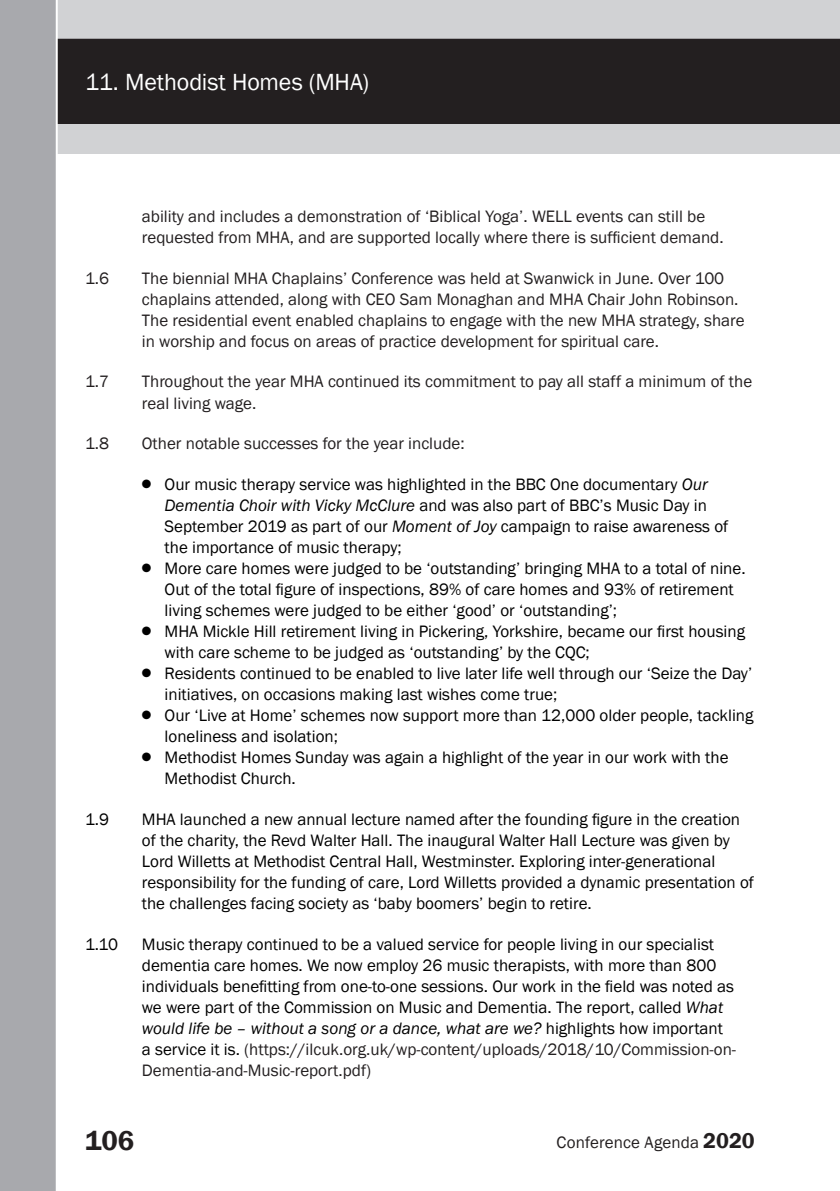
<style>
.page{position:relative;width:840px;height:1191px;background:#fff}
.page>*{position:absolute;margin:0;border:0;box-sizing:border-box;transform-origin:0 0}
.t1{font:600 28px "Franklin Gothic";color:#231f20}
.t2{font:24px "Franklin Gothic";letter-spacing:-.005em;color:#fff}
.Default{font:17px/21px "Franklin Gothic";color:#000}
.t3{font:17px/21px "Franklin Gothic";color:#231f20}
.s1{font-style:italic}
.s2{color:#231f20}
.s3{font-weight:600;font-size:22px}
</style>
<div class="page">
<div style="left:0;top:0;width:839px;height:154px;background:#d1d2d4"></div>
<div style="left:58px;top:39px;width:781px;height:85px;background:#231f20"></div>
<div style="left:0;top:0;width:58px;height:1191px;background:#a8a9ad"></div>
<h2 class="t2" style="left:85px;top:67px;width:285px">11. Methodist Homes (MHA)</h2>
<p class="t3" style="left:142px;top:206px;width:583px">ability and includes a demonstration of ‘Biblical Yoga’. WELL events can still be requested from MHA, and are supported locally where there is sufficient demand.</p>
<p class="t3" style="left:85px;top:268px;width:26px">1.6</p>
<p class="t3" style="left:142px;top:268px;width:604px">The biennial MHA Chaplains’ Conference was held at Swanwick in June. Over 100 chaplains attended, along with CEO Sam Monaghan and MHA Chair John Robinson.<br>The residential event enabled chaplains to engage with the new MHA strategy, share in worship and focus on areas of practice development for spiritual care.</p>
<p class="t3" style="left:85px;top:372px;width:26px">1.7</p>
<p class="t3" style="left:142px;top:372px;width:611px">Throughout the year MHA continued its commitment to pay all staff a minimum of the real living wage.</p>
<p class="t3" style="left:85px;top:433px;width:26px">1.8</p>
<p class="t3" style="left:142px;top:433px;width:324px">Other notable successes for the year include:</p>
<p class="Default" style="left:164px;top:474px;width:565px;text-indent:-23px">● Our music therapy service was highlighted in the BBC One documentary <span class="s1">Our Dementia Choir with Vicky McClure</span> and was also part of BBC’s Music Day in September 2019 as part of our <span class="s1">Moment of Joy</span> campaign to raise awareness of the importance of music therapy;</p>
<p class="Default" style="left:164px;top:558px;width:582px;text-indent:-23px">● More care homes were judged to be ‘outstanding’ bringing MHA to a total of nine.<br>Out of the total figure of inspections, 89% of care homes and 93% of retirement living schemes were judged to be either ‘good’ or ‘outstanding’;</p>
<p class="Default" style="left:164px;top:621px;width:581px;text-indent:-23px">● MHA Mickle Hill retirement living in Pickering, Yorkshire, became our first housing with care scheme to be judged as ‘outstanding’ by the CQC;</p>
<p class="Default" style="left:164px;top:663px;width:589px;text-indent:-23px">● Residents continued to be enabled to live later life well through our ‘Seize the Day’ initiatives, on occasions making last wishes come true;</p>
<p class="Default" style="left:164px;top:705px;width:590px;text-indent:-23px">● Our ‘Live at Home’ schemes now support more than 12,000 older people, tackling loneliness and isolation;</p>
<p class="Default" style="left:164px;top:747px;width:565px;text-indent:-23px">● Methodist Homes Sunday was again a highlight of the year in our work with the<br>Methodist Church.</p>
<p class="Default" style="left:85px;top:809px;width:26px">1.9</p>
<p class="Default" style="left:142px;top:809px;width:613px">MHA launched a new annual lecture named after the founding figure in the creation of the charity, the Revd Walter Hall. The inaugural Walter Hall Lecture was given by Lord Willetts at Methodist Central Hall, Westminster. Exploring inter-generational responsibility for the funding of care, Lord Willetts provided a dynamic presentation of the challenges facing society as ‘baby boomers’ begin to retire.</p>
<p class="Default" style="left:85px;top:934px;width:34px">1.10</p>
<p class="Default" style="left:142px;top:934px;width:595px">Music therapy continued to be a valued service for people living in our specialist dementia care homes. We now employ 26 music therapists, with more than 800 individuals benefitting from one-to-one sessions. Our work in the field was noted as we were part of the Commission on Music and Dementia. The report, called <span class="s1">What would life be – without a song or a dance, what are we?</span> highlights how important a service it is. <span class="s2">(https://ilcuk.org.uk/wp-content/uploads/2018/10/Commission-on-Dementia-and-Music-report.pdf)</span></p>
<h1 class="t1" style="left:85px;top:1123px;width:51px">106</h1>
<p class="t3" style="left:556px;top:1131px;width:200px">Conference Agenda <span class="s3">2020</span></p>
</div>
